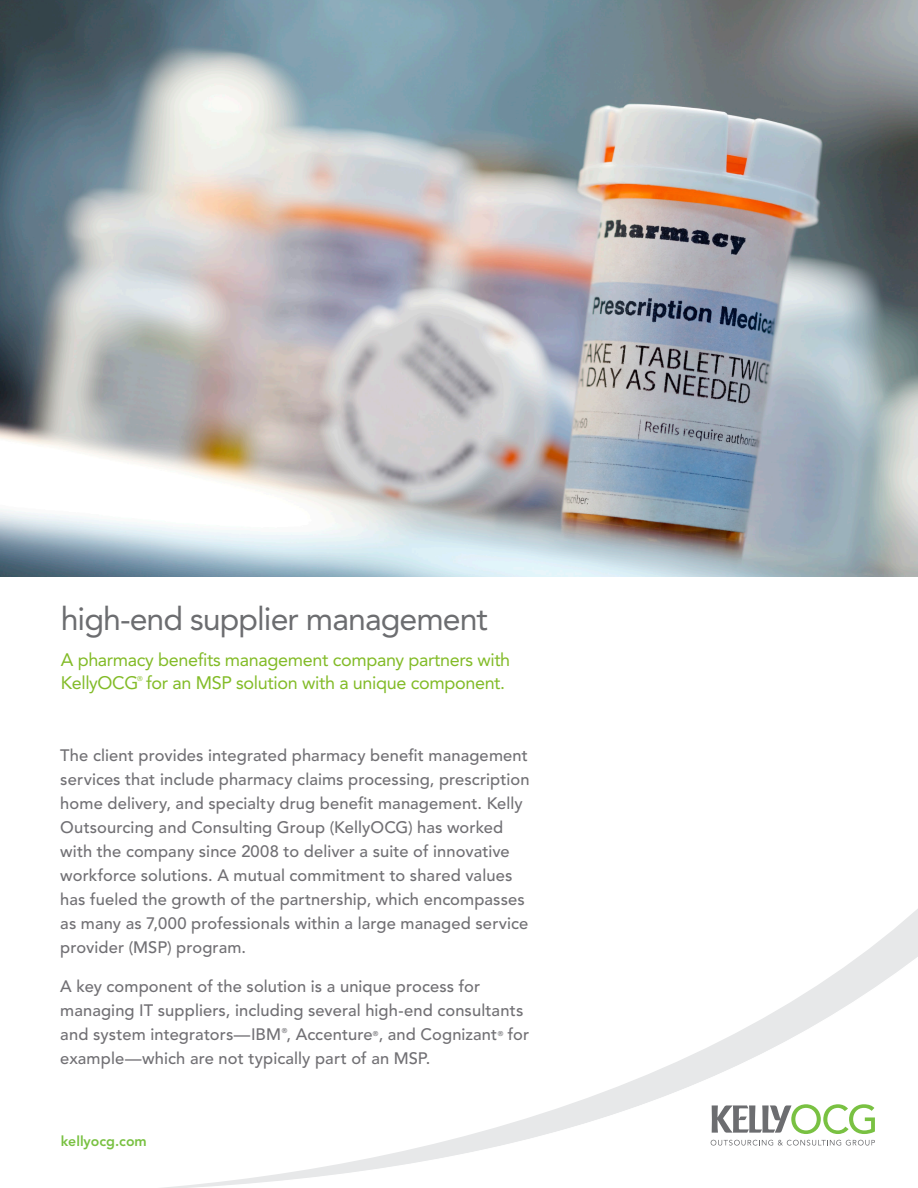
<style>
.page{position:relative;width:918px;height:1188px;background:#fff}
.page>*{position:absolute;margin:0;border:0;box-sizing:border-box;transform-origin:0 0}
.t1{font:32.1px "Avenir LT Std";letter-spacing:-.03em;color:#6c6d70}
.t2{font:18px/22.5px "Avenir LT Std";letter-spacing:-.02em;color:#82bb27}
.Body_8_75_13_w_space{font:500 16.5px/24px "Avenir LT Std";letter-spacing:.005em;color:#717074}
.t3{font:800 14.1px "Avenir LT Std";color:#79c142}
.Body_8_75_13_w_space-2{font:500 7.05px "Avenir LT Std";color:#717074}
.t4{font:300 7.05px "Avenir LT Std";color:#82bb27}
</style>
<div class="page">
<svg style="left:162px;top:947px;width:756px;height:241px"></svg>
<svg style="left:712px;top:1104px;width:163px;height:30px"></svg>
<svg style="left:711px;top:1140px;width:164px;height:6px"></svg>
<img style="left:0;top:0;width:918px;height:576px">
<p class="t1" style="left:61px;top:601px;width:429px">high-end supplier management</p>
<p class="t2" style="left:61px;top:649px;width:451px">A pharmacy benefits management company partners with<br>KellyOCG for an MSP solution with a unique component.</p>
<p class="t4" style="left:137px;top:674px;width:7px">®</p>
<p class="Body_8_75_13_w_space" style="left:60px;top:744px;width:471px">The client provides integrated pharmacy benefit management services that include pharmacy claims processing, prescription home delivery, and specialty drug benefit management. Kelly Outsourcing and Consulting Group (KellyOCG) has worked with the company since 2008 to deliver a suite of innovative workforce solutions. A mutual commitment to shared values has fueled the growth of the partnership, which encompasses as many as 7,000 professionals within a large managed service provider (MSP) program.</p>
<p class="Body_8_75_13_w_space" style="left:60px;top:975px;width:465px">A key component of the solution is a unique process for managing IT suppliers, including several high-end consultants and system integrators—IBM , Accenture , and Cognizant</p>
<p class="Body_8_75_13_w_space-2" style="left:373px;top:1030px;width:7px">®</p>
<p class="Body_8_75_13_w_space-2" style="left:498px;top:1030px;width:7px">®</p>
<p class="Body_8_75_13_w_space" style="left:508px;top:1023px;width:23px">for</p>
<p class="Body_8_75_13_w_space" style="left:60px;top:1047px;width:372px">example—which are not typically part of an MSP.</p>
<p class="Body_8_75_13_w_space-2" style="left:282px;top:1027px;width:7px">®</p>
<p class="t3" style="left:61px;top:1133px;width:88px">kellyocg.com</p>
</div>
